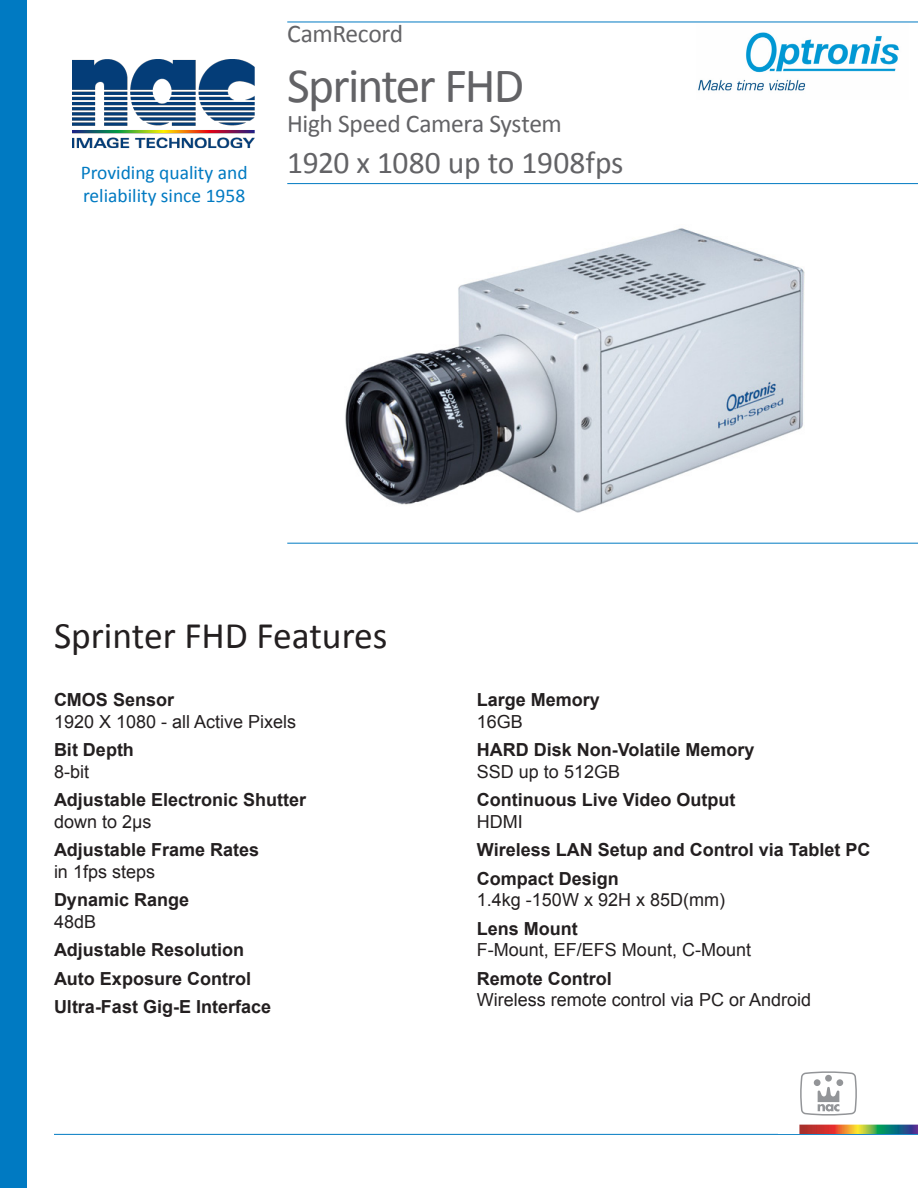
<style>
.page{position:relative;width:918px;height:1188px;background:#fff}
.page>*{position:absolute;margin:0;border:0;box-sizing:border-box;transform-origin:0 0}
.t1{font:49.5px "Calibri";letter-spacing:-.04em;color:#636366}
.t2{font:37.5px "Calibri";color:#231f20}
.Product_Head_Stateme{font:31.5px "Calibri";letter-spacing:-.01em;color:#636366}
.t3{font:25.5px "Calibri";letter-spacing:-.015em;color:#636366}
.t4{font:19.5px/23.4px "Calibri";color:#007ac2}
.t5{font:700 18px "Arial";color:#231f20}
.t6{font:18px "Arial";color:#231f20}
</style>
<div class="page">
<hr style="left:54px;top:1134px;width:864px;height:1px;background:#007ac2">
<hr style="left:287px;top:183px;width:631px;height:1px;background:#007ac2">
<hr style="left:287px;top:543px;width:631px;height:1px;background:#007ac2">
<div style="left:0;top:0;width:27px;height:1188px;background:#007ac2"></div>
<img style="left:799px;top:1124px;width:119px;height:10px">
<svg style="left:801px;top:1071px;width:56px;height:45px"></svg>
<hr style="left:287px;top:22px;width:631px;height:1px;background:#007ac2">
<img style="left:72px;top:59px;width:183px;height:89px">
<img style="left:345px;top:228px;width:460px;height:285px">
<img style="left:698px;top:32px;width:201px;height:59px">
<p class="t4" style="left:81px;top:161px;width:168px">Providing quality and reliability since 1958</p>
<p class="t3" style="left:287px;top:18px;width:118px">CamRecord</p>
<p class="t1" style="left:287px;top:54px;width:238px">Sprinter FHD</p>
<p class="t3" style="left:287px;top:108px;width:276px">High Speed Camera System</p>
<p class="Product_Head_Stateme" style="left:287px;top:142px;width:338px">1920 x 1080 up to 1908fps</p>
<p class="t2" style="left:54px;top:612px;width:335px">Sprinter FHD Features</p>
<p class="t5" style="left:54px;top:688px;width:122px">CMOS Sensor</p>
<p class="t6" style="left:54px;top:710px;width:244px">1920 X 1080 - all Active Pixels</p>
<p class="t5" style="left:54px;top:738px;width:81px">Bit Depth</p>
<p class="t6" style="left:54px;top:760px;width:37px">8-bit</p>
<p class="t5" style="left:54px;top:788px;width:254px">Adjustable Electronic Shutter</p>
<p class="t6" style="left:54px;top:810px;width:99px">down to 2μs</p>
<p class="t5" style="left:54px;top:838px;width:207px">Adjustable Frame Rates</p>
<p class="t6" style="left:54px;top:860px;width:103px">in 1fps steps</p>
<p class="t5" style="left:54px;top:888px;width:137px">Dynamic Range</p>
<p class="t6" style="left:54px;top:910px;width:44px">48dB</p>
<p class="t5" style="left:54px;top:938px;width:192px">Adjustable Resolution</p>
<p class="t5" style="left:54px;top:966px;width:199px">Auto Exposure Control</p>
<p class="t5" style="left:54px;top:995px;width:219px">Ultra-Fast Gig-E Interface</p>
<p class="t5" style="left:477px;top:688px;width:125px">Large Memory</p>
<p class="t6" style="left:477px;top:710px;width:48px">16GB</p>
<p class="t5" style="left:477px;top:738px;width:279px">HARD Disk Non-Volatile Memory</p>
<p class="t6" style="left:477px;top:760px;width:145px">SSD up to 512GB</p>
<p class="t5" style="left:477px;top:788px;width:260px">Continuous Live Video Output</p>
<p class="t6" style="left:477px;top:810px;width:47px">HDMI</p>
<p class="t5" style="left:477px;top:838px;width:395px">Wireless LAN Setup and Control via Tablet PC</p>
<p class="t5" style="left:477px;top:866px;width:144px">Compact Design</p>
<p class="t6" style="left:477px;top:888px;width:250px">1.4kg -150W x 92H x 85D(mm)</p>
<p class="t5" style="left:477px;top:916px;width:102px">Lens Mount</p>
<p class="t6" style="left:477px;top:938px;width:276px">F-Mount, EF/EFS Mount, C-Mount</p>
<p class="t5" style="left:477px;top:966px;width:136px">Remote Control</p>
<p class="t6" style="left:477px;top:988px;width:336px">Wireless remote control via PC or Android</p>
</div>
